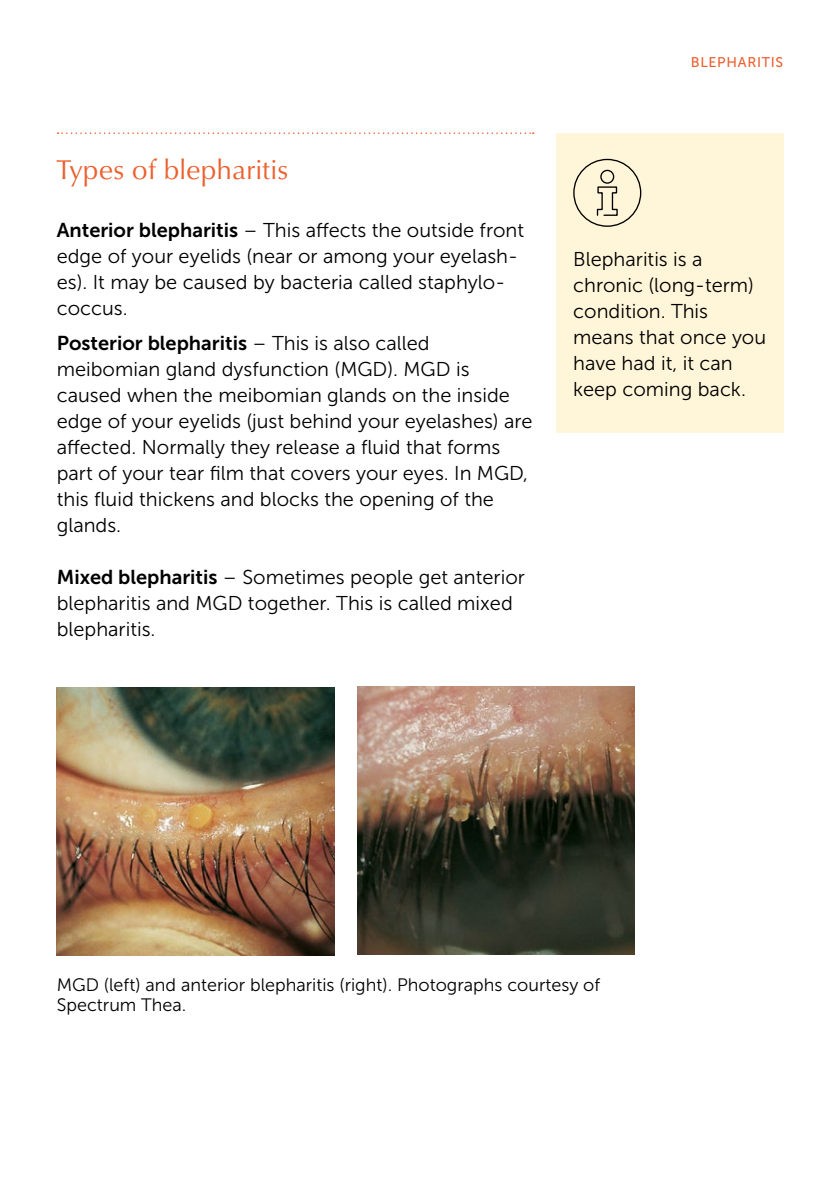
<style>
.page{position:relative;width:840px;height:1191px;background:#fff}
.page>*{position:absolute;margin:0;border:0;box-sizing:border-box;transform-origin:0 0}
.t1{font:28px "Classico URW";letter-spacing:.01em;color:#eb612f}
.t2{font:20px/26px "Museo Sans 300";color:#000}
.t3{font:20px "Museo Sans 700";color:#000}
.t4{font:18px/20px "Museo Sans 300";color:#000}
.t5{font:14px "Museo Sans 500";letter-spacing:.05em;color:#eb612f}
.s1{font-family:"Museo Sans 700"}
.s2{font-family:"Museo Sans 300"}
</style>
<div class="page">
<hr style="left:0;top:0;width:1px;height:1191px;background:#ffeaad">
<svg style="left:57px;top:132px;width:476px;height:2px"></svg>
<div style="left:556px;top:133px;width:226px;height:300px;background:#fff5d8"></div>
<img style="left:357px;top:686px;width:277px;height:268px">
<img style="left:57px;top:687px;width:277px;height:268px">
<svg style="left:573px;top:159px;width:68px;height:68px"></svg>
<h1 class="t1" style="left:57px;top:149px;width:233px">Types of blepharitis</h1>
<p class="t2" style="left:57px;top:218px;width:468px"><span class="s1">Anterior blepharitis</span> – This affects the outside front edge of your eyelids (near or among your eyelash&shy;es). It may be caused by bacteria called staphylo&shy;coccus.</p>
<p class="t3" style="left:57px;top:332px;width:374px">Posterior blepharitis <span class="s2">– This is also called</span></p>
<p class="t2" style="left:57px;top:356px;width:477px">meibomian gland dysfunction (MGD). MGD is caused when the meibomian glands on the inside edge of your eyelids (just behind your eyelashes) are affected. Normally they release a fluid that forms part of your tear film that covers your eyes. In MGD, this fluid thickens and blocks the opening of the glands.</p>
<p class="t2" style="left:57px;top:564px;width:469px"><span class="s1">Mixed blepharitis</span> – Sometimes people get anterior blepharitis and MGD together. This is called mixed blepharitis.</p>
<p class="t5" style="left:690px;top:55px;width:94px">BLEPHARITIS</p>
<p class="t2" style="left:573px;top:246px;width:194px">Blepharitis is a chronic (long-term) condition. This means that once you have had it, it can keep coming back.</p>
<p class="t4" style="left:57px;top:975px;width:544px">MGD (left) and anterior blepharitis (right). Photographs courtesy of<br>Spectrum Thea.</p>
</div>
